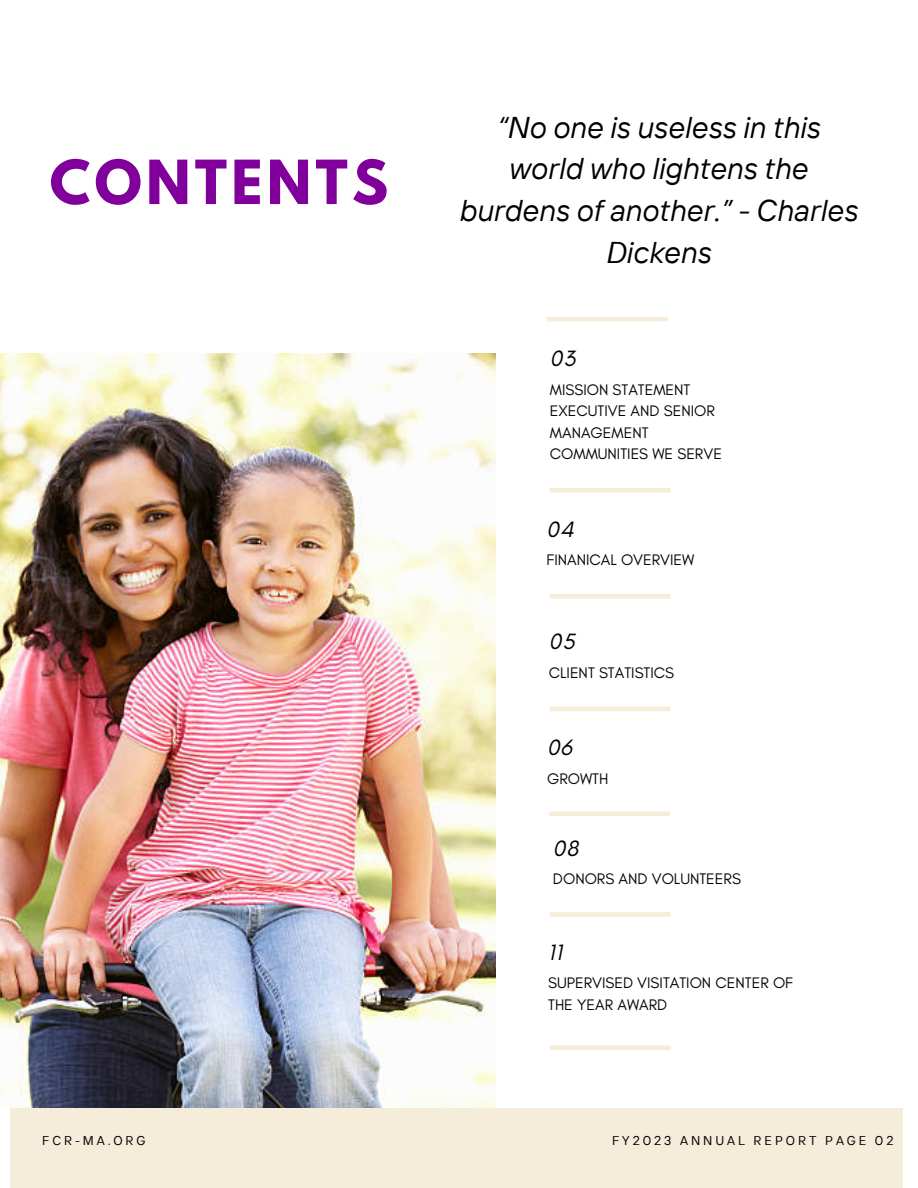
<style>
.page{position:relative;width:918px;height:1188px;background:#fff}
.page>*{position:absolute;margin:0;border:0;box-sizing:border-box;transform-origin:0 0}
.t1{font:700 53.85px "League Spartan";letter-spacing:.08em;color:#81009b}
.t2{font:italic 30px/41.7px "TT Interphases";color:#000;text-align:center}
.t3{font:italic 22.5px "Glacial Indifference";letter-spacing:.04em;color:#000001}
.t4{font:15.6px/21.3px "Glacial Indifference";color:#000001}
.t5{font:12.75px "TT Interphases";letter-spacing:.23em;color:#000001}
</style>
<div class="page">
<img style="left:0;top:354px;width:496px;height:755px">
<hr style="left:547px;top:317px;width:121px;height:4px;background:#f5edda">
<div style="left:550px;top:488px;width:121px;height:5px;background:#f5edda"></div>
<hr style="left:550px;top:594px;width:121px;height:4px;background:#f5edda">
<hr style="left:550px;top:707px;width:121px;height:4px;background:#f5edda">
<hr style="left:549px;top:812px;width:121px;height:4px;background:#f5edda">
<hr style="left:550px;top:1046px;width:121px;height:4px;background:#f5edda">
<div style="left:10px;top:1109px;width:893px;height:79px;background:#f5edda"></div>
<div style="left:550px;top:912px;width:121px;height:5px;background:#f5edda"></div>
<p class="t1" style="left:50px;top:156px;width:340px">CONTENTS</p>
<p class="t2" style="left:458px;top:106px;width:400px">“No one is useless in this world who lightens the burdens of another.” - Charles<br>Dickens</p>
<p class="t3" style="left:550px;top:345px;width:27px">03</p>
<p class="t4" style="left:550px;top:379px;width:142px">MISSION STATEMENT</p>
<p class="t4" style="left:550px;top:400px;width:167px">EXECUTIVE AND SENIOR<br>MANAGEMENT</p>
<p class="t4" style="left:550px;top:443px;width:174px">COMMUNITIES WE SERVE</p>
<p class="t3" style="left:547px;top:515px;width:29px">04</p>
<p class="t4" style="left:547px;top:549px;width:149px">FINANICAL OVERVIEW</p>
<p class="t3" style="left:549px;top:628px;width:27px">05</p>
<p class="t4" style="left:549px;top:662px;width:127px">CLIENT STATISTICS</p>
<p class="t3" style="left:547px;top:734px;width:27px">06</p>
<p class="t4" style="left:547px;top:768px;width:63px">GROWTH</p>
<p class="t3" style="left:553px;top:835px;width:27px">08</p>
<p class="t4" style="left:553px;top:868px;width:189px">DONORS AND VOLUNTEERS</p>
<p class="t3" style="left:548px;top:938px;width:15px">11</p>
<p class="t4" style="left:548px;top:972px;width:246px">SUPERVISED VISITATION CENTER OF<br>THE YEAR AWARD</p>
<p class="t5" style="left:42px;top:1132px;width:105px">FCR-MA.ORG</p>
<p class="t5" style="left:612px;top:1132px;width:283px">FY2023 ANNUAL REPORT PAGE 02</p>
</div>
